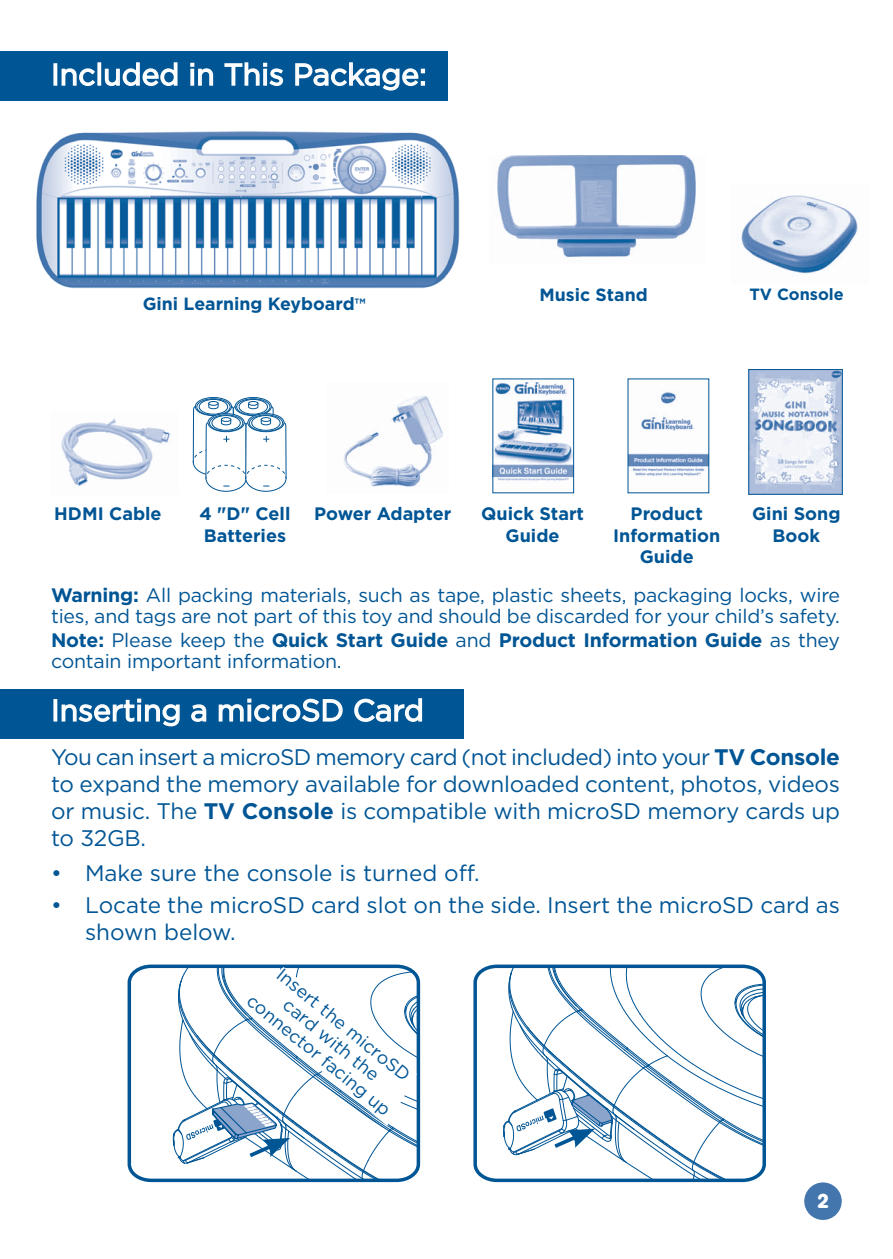
<style>
.page{position:relative;width:893px;height:1259px;background:#fff}
.page>*{position:absolute;margin:0;border:0;box-sizing:border-box;transform-origin:0 0}
.t1{font:30px "Gotham HTF";color:#fff}
.t2{font:22.5px/27px "Gotham HTF";color:#005595;text-align:justify}
.t3{font:700 20.1px "AG Book Rounded";color:#fff}
.t4{font:19.5px/21px "Gotham HTF";letter-spacing:-.01em;color:#005595}
.t5{font:700 18px/21.6px "Gotham HTF";color:#005595;text-align:center}
.t6{font:18px/39px "Gotham HTF";color:#005595;text-align:center}
.t7{font:700 17.7px "Gotham HTF";color:#005595}
.t8{font:700 16.2px "Gotham HTF";color:#005595}
.s1{font-size:16.2px}
.s2{font-weight:700}
</style>
<div class="page">
<div style="left:804px;top:1182px;width:38px;height:38px;background:#4476ae;border-radius:50%"></div>
<img style="left:36px;top:131px;width:424px;height:158px">
<img style="left:497px;top:156px;width:199px;height:102px">
<img style="left:343px;top:396px;width:100px;height:91px">
<img style="left:61px;top:418px;width:111px;height:68px">
<img style="left:741px;top:195px;width:118px;height:79px">
<svg style="left:195px;top:397px;width:37px;height:18px"></svg>
<div style="left:195px;top:397px;width:37px;height:19px;border:1px solid #005595;border-radius:50%"></div>
<div style="left:197px;top:399px;width:33px;height:16px;background:#4583b1;border-radius:50%"></div>
<div style="left:196px;top:398px;width:34px;height:17px;border:1px solid #005595;border-radius:50%"></div>
<div style="left:199px;top:399px;width:29px;height:15px;border:1px solid #005595;border-radius:50%"></div>
<svg style="left:235px;top:397px;width:36px;height:18px"></svg>
<div style="left:235px;top:397px;width:37px;height:19px;border:1px solid #005595;border-radius:50%"></div>
<div style="left:237px;top:399px;width:33px;height:16px;background:#4482b0;border-radius:50%"></div>
<div style="left:236px;top:398px;width:34px;height:17px;border:1px solid #005595;border-radius:50%"></div>
<div style="left:239px;top:399px;width:29px;height:15px;border:1px solid #005595;border-radius:50%"></div>
<svg style="left:127px;top:964px;width:294px;height:219px"></svg>
<svg style="left:473px;top:964px;width:293px;height:219px"></svg>
<svg style="left:172px;top:966px;width:247px;height:214px"></svg>
<img style="left:494px;top:380px;width:78px;height:103px">
<div style="left:492px;top:378px;width:82px;height:115px;border:1px solid #005595"></div>
<img style="left:630px;top:390px;width:77px;height:87px">
<img style="left:750px;top:371px;width:91px;height:122px">
<div style="left:748px;top:369px;width:95px;height:126px;border:1px solid #005595"></div>
<div style="left:0;top:52px;width:448px;height:49px;background:#005595"></div>
<div style="left:0;top:690px;width:463px;height:49px;background:#005595"></div>
<div style="left:53px;top:63px;width:4px;height:23px;border:2px solid #fff"></div>
<svg style="left:61px;top:68px;width:35px;height:18px"></svg>
<div style="left:97px;top:62px;width:4px;height:24px;border:2px solid #fff"></div>
<svg style="left:104px;top:62px;width:74px;height:25px"></svg>
<svg style="left:190px;top:63px;width:24px;height:23px"></svg>
<svg style="left:224px;top:62px;width:60px;height:24px"></svg>
<svg style="left:295px;top:62px;width:130px;height:29px"></svg>
<div style="left:53px;top:699px;width:4px;height:22px;border:2px solid #fff"></div>
<svg style="left:61px;top:698px;width:119px;height:29px"></svg>
<svg style="left:190px;top:401px;width:153px;height:321px"></svg>
<svg style="left:354px;top:698px;width:69px;height:24px"></svg>
<h1 class="t1" style="left:51px;top:58px;width:377px">Included in This Package:</h1>
<p class="t7" style="left:143px;top:293px;width:225px">Gini Learning Keyboard<span class="s1">™</span></p>
<p class="t7" style="left:540px;top:285px;width:110px">Music Stand</p>
<p class="t8" style="left:749px;top:285px;width:96px">TV Console</p>
<p class="t5" style="left:54px;top:502px;width:109px">HDMI Cable</p>
<p class="t5" style="left:199px;top:502px;width:93px;text-align:left">4 "D" Cell<br>Batteries</p>
<p class="t5" style="left:752px;top:502px;width:90px">Gini Song<br>Book</p>
<p class="t5" style="left:314px;top:502px;width:138px">Power Adapter</p>
<p class="t5" style="left:481px;top:502px;width:104px">Quick Start<br>Guide</p>
<p class="t5" style="left:613px;top:502px;width:109px">Product<br>Information<br>Guide</p>
<p class="t4" style="left:51px;top:584px;width:791px"><span class="s2">Warning:</span> All packing materials, such as tape, plastic sheets, packaging locks, wire ties, and tags are not part of this toy and should be discarded for your child’s safety.</p>
<p class="t4" style="left:51px;top:629px;width:790px"><span class="s2">Note:</span> Please keep the <span class="s2">Quick Start Guide</span> and <span class="s2">Product Information Guide</span> as they contain important information.</p>
<h1 class="t1" style="left:51px;top:693px;width:374px">Inserting a microSD Card</h1>
<p class="t2" style="left:51px;top:743px;width:791px">You can insert a microSD memory card (not included) into your <span class="s2">TV Console </span>to expand the memory available for downloaded content, photos, videos or music. The <span class="s2">TV Console</span> is compatible with microSD memory cards up to 32GB.</p>
<p class="t2" style="left:51px;top:859px;width:430px">• Make sure the console is turned off.</p>
<p class="t2" style="left:85px;top:891px;width:756px;text-indent:-34px">• Locate the microSD card slot on the side. Insert the microSD card as shown below.</p>
<p class="t6" style="left:286px;top:952px;width:181px;rotate:39deg">Insert the microSD connector facing up</p>
<p class="t6" style="left:298px;top:987px;width:119px;rotate:39deg">card with the</p>
<p class="t3" style="left:817px;top:1189px;width:14px">2</p>
</div>
